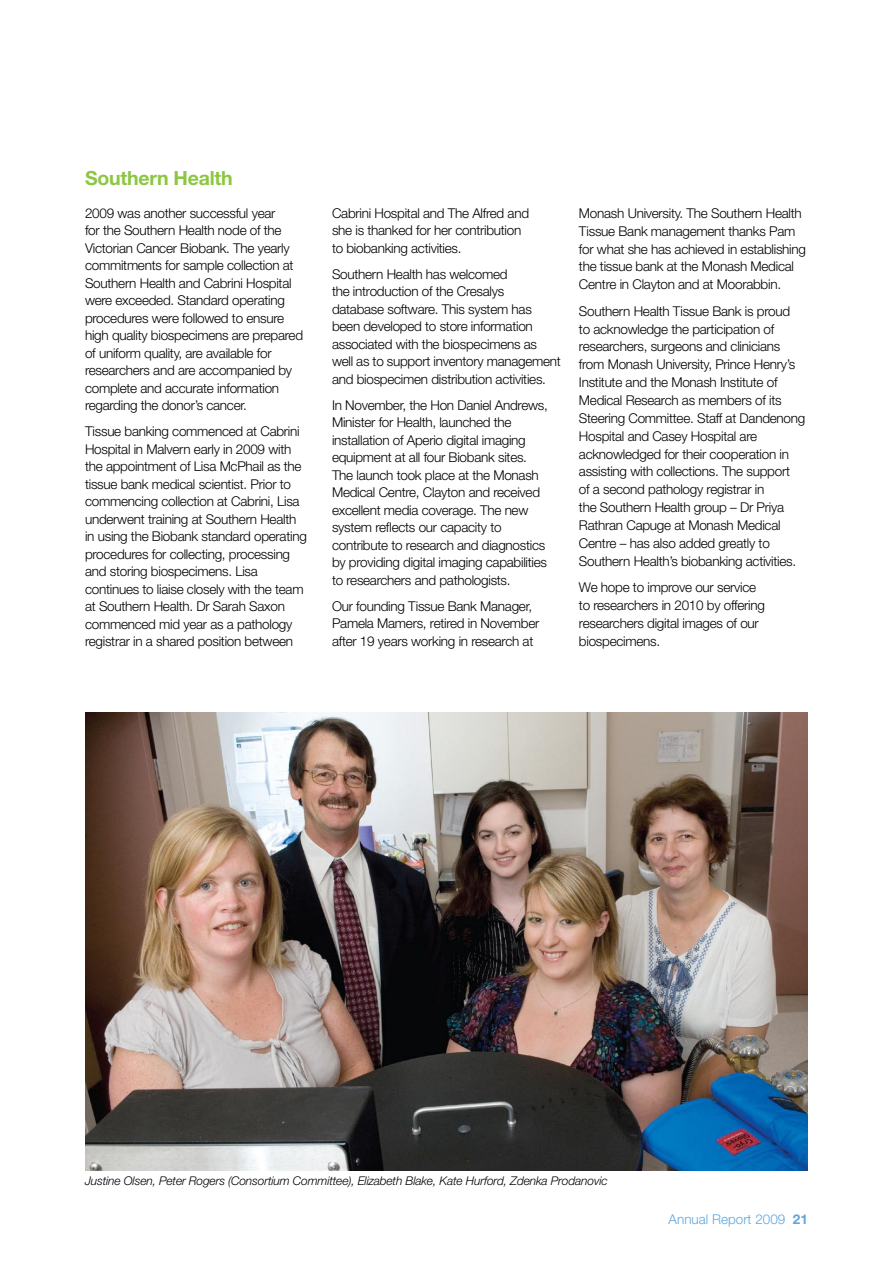
<style>
.page{position:relative;width:893px;height:1263px;background:#fff}
.page>*{position:absolute;margin:0;border:0;box-sizing:border-box;transform-origin:0 0}
.t1{font:700 19.5px "Helvetica Neue";letter-spacing:-.01em;color:#8cc642}
.t2{font:300 13.5px/17.5px "Helvetica Neue";letter-spacing:-.02em;color:#000}
.t3{font:300 13.5px "Helvetica Neue";color:#5ea7dc}
.t4{font:italic 300 12px "Helvetica Neue";letter-spacing:-.01em;color:#000}
.s1{font-weight:700}
</style>
<div class="page">
<img style="left:85px;top:712px;width:723px;height:458px">
<h1 class="t1" style="left:85px;top:166px;width:149px">Southern Health</h1>
<p class="t2" style="left:85px;top:204px;width:220px">2009 was another successful year<br>for the Southern Health node of the Victorian Cancer Biobank. The yearly commitments for sample collection at Southern Health and Cabrini Hospital were exceeded. Standard operating procedures were followed to ensure high quality biospecimens are prepared of uniform quality, are available for researchers and are accompanied by complete and accurate information regarding the donor’s cancer.</p>
<p class="t2" style="left:85px;top:422px;width:223px">Tissue banking commenced at Cabrini Hospital in Malvern early in 2009 with the appointment of Lisa McPhail as the tissue bank medical scientist. Prior to commencing collection at Cabrini, Lisa underwent training at Southern Health in using the Biobank standard operating procedures for collecting, processing and storing biospecimens. Lisa continues to liaise closely with the team at Southern Health. Dr Sarah Saxon commenced mid year as a pathology registrar in a shared position between</p>
<p class="t2" style="left:332px;top:204px;width:199px">Cabrini Hospital and The Alfred and she is thanked for her contribution to biobanking activities.</p>
<p class="t2" style="left:332px;top:265px;width:230px">Southern Health has welcomed<br>the introduction of the Cresalys<br>database software. This system has been developed to store information associated with the biospecimens as well as to support inventory management and biospecimen distribution activities.</p>
<p class="t2" style="left:332px;top:396px;width:217px">In November, the Hon Daniel Andrews, Minister for Health, launched the installation of Aperio digital imaging equipment at all four Biobank sites.<br>The launch took place at the Monash Medical Centre, Clayton and received excellent media coverage. The new system reflects our capacity to contribute to research and diagnostics by providing digital imaging capabilities to researchers and pathologists.</p>
<p class="t2" style="left:332px;top:597px;width:209px">Our founding Tissue Bank Manager,<br>Pamela Mamers, retired in November after 19 years working in research at</p>
<p class="t2" style="left:579px;top:204px;width:229px">Monash University. The Southern Health Tissue Bank management thanks Pam for what she has achieved in establishing the tissue bank at the Monash Medical Centre in Clayton and at Moorabbin.</p>
<p class="t2" style="left:579px;top:302px;width:228px">Southern Health Tissue Bank is proud<br>to acknowledge the participation of researchers, surgeons and clinicians from Monash University, Prince Henry’s Institute and the Monash Institute of Medical Research as members of its Steering Committee. Staff at Dandenong Hospital and Casey Hospital are acknowledged for their cooperation in assisting with collections. The support<br>of a second pathology registrar in<br>the Southern Health group – Dr Priya Rathran Capuge at Monash Medical Centre – has also added greatly to Southern Health’s biobanking activities.</p>
<p class="t2" style="left:579px;top:578px;width:187px">We hope to improve our service to researchers in 2010 by offering researchers digital images of our biospecimens.</p>
<p class="t4" style="left:85px;top:1174px;width:524px">Justine Olsen, Peter Rogers (Consortium Committee), Elizabeth Blake, Kate Hurford, Zdenka Prodanovic</p>
<p class="t3" style="left:669px;top:1211px;width:141px">Annual Report 2009 <span class="s1">21</span></p>
</div>
